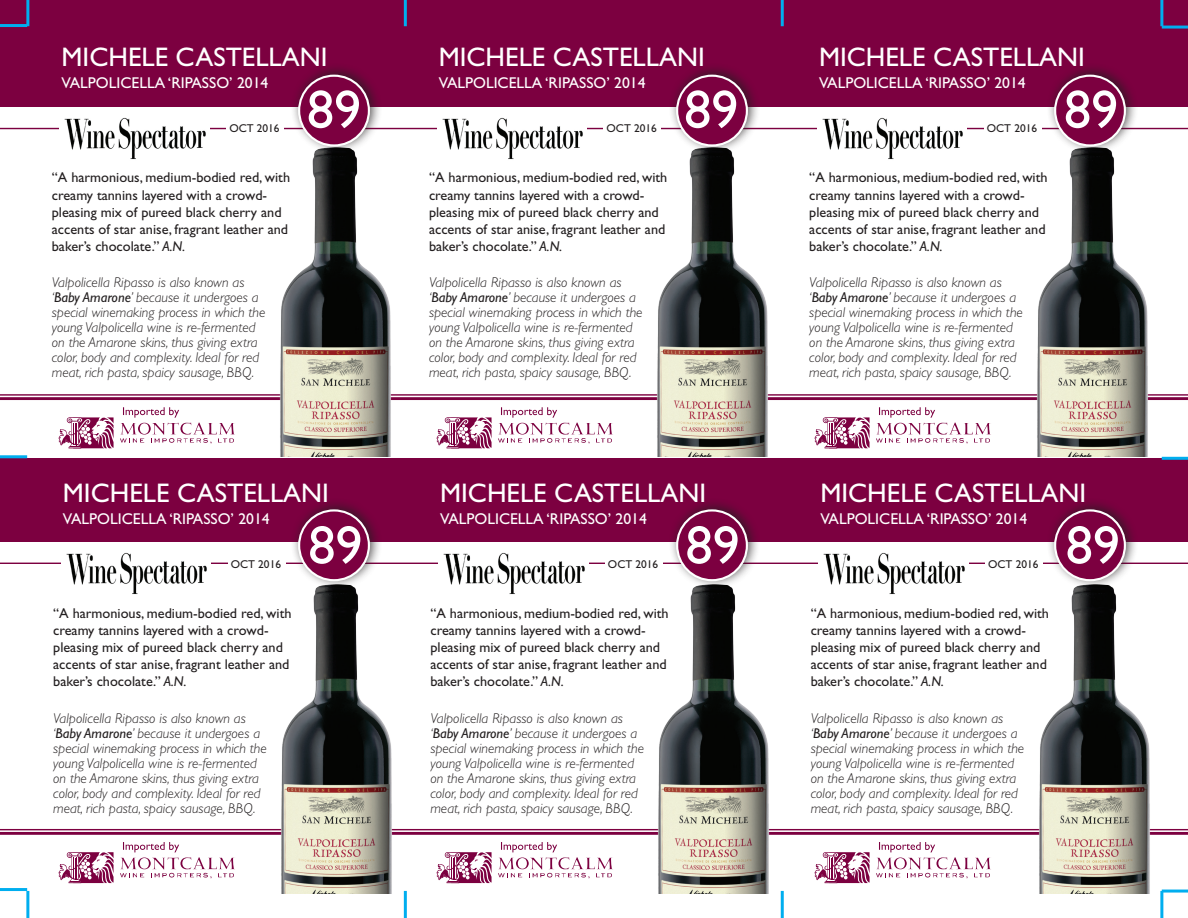
<style>
.page{position:relative;width:1188px;height:918px;background:#fff}
.page>*{position:absolute;margin:0;border:0;box-sizing:border-box;transform-origin:0 0}
.t1{font:54.15px "Gill Sans";color:#fff}
.t2{font:27px "Gill Sans";color:#fff}
.t3{font:15.6px "Gill Sans";color:#fff}
.t4{font:italic 300 14.25px/15px "Gill Sans";color:#231f20}
.t5{font:14.25px/17.1px "Gill Sans";color:#231f20}
.t6{font:11.4px "Gill Sans";color:#231f20}
.s1{font-style:italic}
.s2{font-weight:400}
</style>
<div class="page">
<div style="left:0;top:0;width:1188px;height:107px;background:#7c0040"></div>
<hr style="left:0;top:128px;width:1188px;height:1px;background:#7c0040">
<hr style="left:0;top:394px;width:1188px;height:2px;background:#7c0040">
<hr style="left:0;top:397px;width:1188px;height:3px;background:#7c0040">
<div style="left:290px;top:62px;width:92px;height:92px;background:#231f20;opacity:.75"></div>
<div style="left:299px;top:76px;width:70px;height:69px;background:#7c0040;border-radius:50%"></div>
<div style="left:298px;top:75px;width:72px;height:72px;border:2px solid #fff;border-radius:50%"></div>
<div style="left:668px;top:62px;width:92px;height:92px;background:#231f20;opacity:.75"></div>
<div style="left:677px;top:76px;width:70px;height:69px;background:#7c0040;border-radius:50%"></div>
<div style="left:676px;top:75px;width:72px;height:72px;border:2px solid #fff;border-radius:50%"></div>
<div style="left:1046px;top:62px;width:92px;height:92px;background:#231f20;opacity:.75"></div>
<div style="left:1055px;top:76px;width:70px;height:69px;background:#7c0040;border-radius:50%"></div>
<div style="left:1054px;top:75px;width:72px;height:72px;border:2px solid #fff;border-radius:50%"></div>
<div style="left:0;top:458px;width:1188px;height:83px;background:#7c0040"></div>
<hr style="left:0;top:563px;width:1188px;height:1px;background:#7c0040">
<hr style="left:0;top:829px;width:1188px;height:1px;background:#7c0040">
<hr style="left:0;top:832px;width:1188px;height:3px;background:#7c0040">
<div style="left:290px;top:497px;width:92px;height:92px;background:#231f20;opacity:.75"></div>
<div style="left:299px;top:510px;width:70px;height:70px;background:#7c0040;border-radius:50%"></div>
<div style="left:298px;top:509px;width:72px;height:72px;border:2px solid #fff;border-radius:50%"></div>
<div style="left:668px;top:497px;width:92px;height:92px;background:#231f20;opacity:.75"></div>
<div style="left:677px;top:510px;width:70px;height:70px;background:#7c0040;border-radius:50%"></div>
<div style="left:676px;top:509px;width:72px;height:72px;border:2px solid #fff;border-radius:50%"></div>
<div style="left:1046px;top:497px;width:92px;height:92px;background:#231f20;opacity:.75"></div>
<div style="left:1055px;top:510px;width:70px;height:70px;background:#7c0040;border-radius:50%"></div>
<div style="left:1054px;top:509px;width:72px;height:72px;border:2px solid #fff;border-radius:50%"></div>
<svg style="left:59px;top:417px;width:55px;height:31px"></svg>
<svg style="left:120px;top:407px;width:115px;height:37px"></svg>
<svg style="left:437px;top:417px;width:55px;height:31px"></svg>
<svg style="left:498px;top:407px;width:115px;height:37px"></svg>
<svg style="left:815px;top:417px;width:55px;height:31px"></svg>
<svg style="left:876px;top:407px;width:115px;height:37px"></svg>
<svg style="left:59px;top:852px;width:55px;height:31px"></svg>
<svg style="left:120px;top:842px;width:115px;height:37px"></svg>
<svg style="left:437px;top:852px;width:55px;height:31px"></svg>
<svg style="left:498px;top:842px;width:115px;height:37px"></svg>
<svg style="left:815px;top:852px;width:55px;height:31px"></svg>
<svg style="left:876px;top:842px;width:115px;height:37px"></svg>
<hr style="left:0;top:888px;width:27px;height:3px;background:#00aeef">
<hr style="left:0;top:455px;width:27px;height:3px;background:#00aeef">
<hr style="left:0;top:24px;width:27px;height:3px;background:#00aeef">
<hr style="left:1162px;top:890px;width:26px;height:3px;background:#00aeef">
<hr style="left:1162px;top:457px;width:26px;height:3px;background:#00aeef">
<hr style="left:1162px;top:26px;width:26px;height:3px;background:#00aeef">
<hr style="left:1160px;top:891px;width:3px;height:27px;background:#00aeef">
<hr style="left:781px;top:891px;width:3px;height:27px;background:#00aeef">
<hr style="left:404px;top:891px;width:3px;height:27px;background:#00aeef">
<hr style="left:26px;top:891px;width:3px;height:27px;background:#00aeef">
<hr style="left:1160px;top:0;width:3px;height:26px;background:#00aeef">
<hr style="left:781px;top:0;width:3px;height:26px;background:#00aeef">
<hr style="left:404px;top:0;width:3px;height:26px;background:#00aeef">
<hr style="left:26px;top:0;width:3px;height:26px;background:#00aeef">
<div style="left:226px;top:124px;width:58px;height:18px;background:#fff"></div>
<img style="left:276px;top:140px;width:118px;height:316px">
<img style="left:60px;top:117px;width:150px;height:42px">
<div style="left:603px;top:124px;width:58px;height:18px;background:#fff"></div>
<img style="left:653px;top:140px;width:118px;height:316px">
<img style="left:437px;top:117px;width:150px;height:42px">
<div style="left:984px;top:124px;width:57px;height:18px;background:#fff"></div>
<img style="left:1033px;top:140px;width:118px;height:316px">
<img style="left:817px;top:117px;width:150px;height:42px">
<div style="left:228px;top:559px;width:57px;height:19px;background:#fff"></div>
<img style="left:277px;top:577px;width:118px;height:317px">
<img style="left:61px;top:552px;width:150px;height:42px">
<div style="left:605px;top:559px;width:58px;height:19px;background:#fff"></div>
<img style="left:654px;top:577px;width:118px;height:317px">
<img style="left:439px;top:552px;width:149px;height:42px">
<div style="left:985px;top:559px;width:58px;height:19px;background:#fff"></div>
<img style="left:1035px;top:577px;width:118px;height:317px">
<img style="left:819px;top:552px;width:149px;height:42px">
<h2 class="t2" style="left:62px;top:42px;width:267px">MICHELE CASTELLANI</h2>
<p class="t3" style="left:62px;top:74px;width:208px">VALPOLICELLA ‘RIPASSO’ 2014</p>
<h1 class="t1" style="left:307px;top:78px;width:56px">89</h1>
<p class="t6" style="left:229px;top:122px;width:52px">OCT 2016</p>
<p class="t5" style="left:52px;top:169px;width:240px">“A harmonious, medium-bodied red, with creamy tannins layered with a crowd&shy;pleasing mix of pureed black cherry and accents of star anise, fragrant leather and baker’s chocolate.” <span class="s1">A.N.</span></p>
<p class="t4" style="left:52px;top:275px;width:215px">Valpolicella Ripasso is also known as ‘<span class="s2">Baby Amarone</span>’ because it undergoes a special winemaking process in which the young Valpolicella wine is re-fermented on the Amarone skins, thus giving extra color, body and complexity. Ideal for red meat, rich pasta, spaicy sausage, BBQ.</p>
<h2 class="t2" style="left:63px;top:477px;width:267px">MICHELE CASTELLANI</h2>
<p class="t3" style="left:63px;top:510px;width:208px">VALPOLICELLA ‘RIPASSO’ 2014</p>
<h1 class="t1" style="left:308px;top:514px;width:56px">89</h1>
<p class="t6" style="left:231px;top:558px;width:52px">OCT 2016</p>
<p class="t5" style="left:53px;top:605px;width:240px">“A harmonious, medium-bodied red, with creamy tannins layered with a crowd&shy;pleasing mix of pureed black cherry and accents of star anise, fragrant leather and baker’s chocolate.” <span class="s1">A.N.</span></p>
<p class="t4" style="left:53px;top:711px;width:215px">Valpolicella Ripasso is also known as ‘<span class="s2">Baby Amarone</span>’ because it undergoes a special winemaking process in which the young Valpolicella wine is re-fermented on the Amarone skins, thus giving extra color, body and complexity. Ideal for red meat, rich pasta, spaicy sausage, BBQ.</p>
<h2 class="t2" style="left:439px;top:42px;width:267px">MICHELE CASTELLANI</h2>
<p class="t3" style="left:439px;top:74px;width:208px">VALPOLICELLA ‘RIPASSO’ 2014</p>
<h1 class="t1" style="left:684px;top:78px;width:56px">89</h1>
<p class="t6" style="left:607px;top:122px;width:52px">OCT 2016</p>
<p class="t5" style="left:429px;top:169px;width:240px">“A harmonious, medium-bodied red, with creamy tannins layered with a crowd&shy;pleasing mix of pureed black cherry and accents of star anise, fragrant leather and baker’s chocolate.” <span class="s1">A.N.</span></p>
<p class="t4" style="left:429px;top:275px;width:215px">Valpolicella Ripasso is also known as ‘<span class="s2">Baby Amarone</span>’ because it undergoes a special winemaking process in which the young Valpolicella wine is re-fermented on the Amarone skins, thus giving extra color, body and complexity. Ideal for red meat, rich pasta, spaicy sausage, BBQ.</p>
<h2 class="t2" style="left:440px;top:477px;width:267px">MICHELE CASTELLANI</h2>
<p class="t3" style="left:440px;top:510px;width:208px">VALPOLICELLA ‘RIPASSO’ 2014</p>
<h1 class="t1" style="left:686px;top:514px;width:56px">89</h1>
<p class="t6" style="left:608px;top:558px;width:52px">OCT 2016</p>
<p class="t5" style="left:430px;top:605px;width:240px">“A harmonious, medium-bodied red, with creamy tannins layered with a crowd&shy;pleasing mix of pureed black cherry and accents of star anise, fragrant leather and baker’s chocolate.” <span class="s1">A.N.</span></p>
<p class="t4" style="left:430px;top:711px;width:215px">Valpolicella Ripasso is also known as ‘<span class="s2">Baby Amarone</span>’ because it undergoes a special winemaking process in which the young Valpolicella wine is re-fermented on the Amarone skins, thus giving extra color, body and complexity. Ideal for red meat, rich pasta, spaicy sausage, BBQ.</p>
<h2 class="t2" style="left:819px;top:42px;width:267px">MICHELE CASTELLANI</h2>
<p class="t3" style="left:819px;top:74px;width:208px">VALPOLICELLA ‘RIPASSO’ 2014</p>
<h1 class="t1" style="left:1064px;top:78px;width:56px">89</h1>
<p class="t6" style="left:987px;top:122px;width:52px">OCT 2016</p>
<p class="t5" style="left:809px;top:169px;width:240px">“A harmonious, medium-bodied red, with creamy tannins layered with a crowd&shy;pleasing mix of pureed black cherry and accents of star anise, fragrant leather and baker’s chocolate.” <span class="s1">A.N.</span></p>
<p class="t4" style="left:809px;top:275px;width:215px">Valpolicella Ripasso is also known as ‘<span class="s2">Baby Amarone</span>’ because it undergoes a special winemaking process in which the young Valpolicella wine is re-fermented on the Amarone skins, thus giving extra color, body and complexity. Ideal for red meat, rich pasta, spaicy sausage, BBQ.</p>
<h2 class="t2" style="left:820px;top:477px;width:267px">MICHELE CASTELLANI</h2>
<p class="t3" style="left:820px;top:510px;width:208px">VALPOLICELLA ‘RIPASSO’ 2014</p>
<h1 class="t1" style="left:1066px;top:514px;width:56px">89</h1>
<p class="t6" style="left:988px;top:558px;width:52px">OCT 2016</p>
<p class="t5" style="left:811px;top:605px;width:240px">“A harmonious, medium-bodied red, with creamy tannins layered with a crowd&shy;pleasing mix of pureed black cherry and accents of star anise, fragrant leather and baker’s chocolate.” <span class="s1">A.N.</span></p>
<p class="t4" style="left:811px;top:711px;width:215px">Valpolicella Ripasso is also known as ‘<span class="s2">Baby Amarone</span>’ because it undergoes a special winemaking process in which the young Valpolicella wine is re-fermented on the Amarone skins, thus giving extra color, body and complexity. Ideal for red meat, rich pasta, spaicy sausage, BBQ.</p>
</div>
